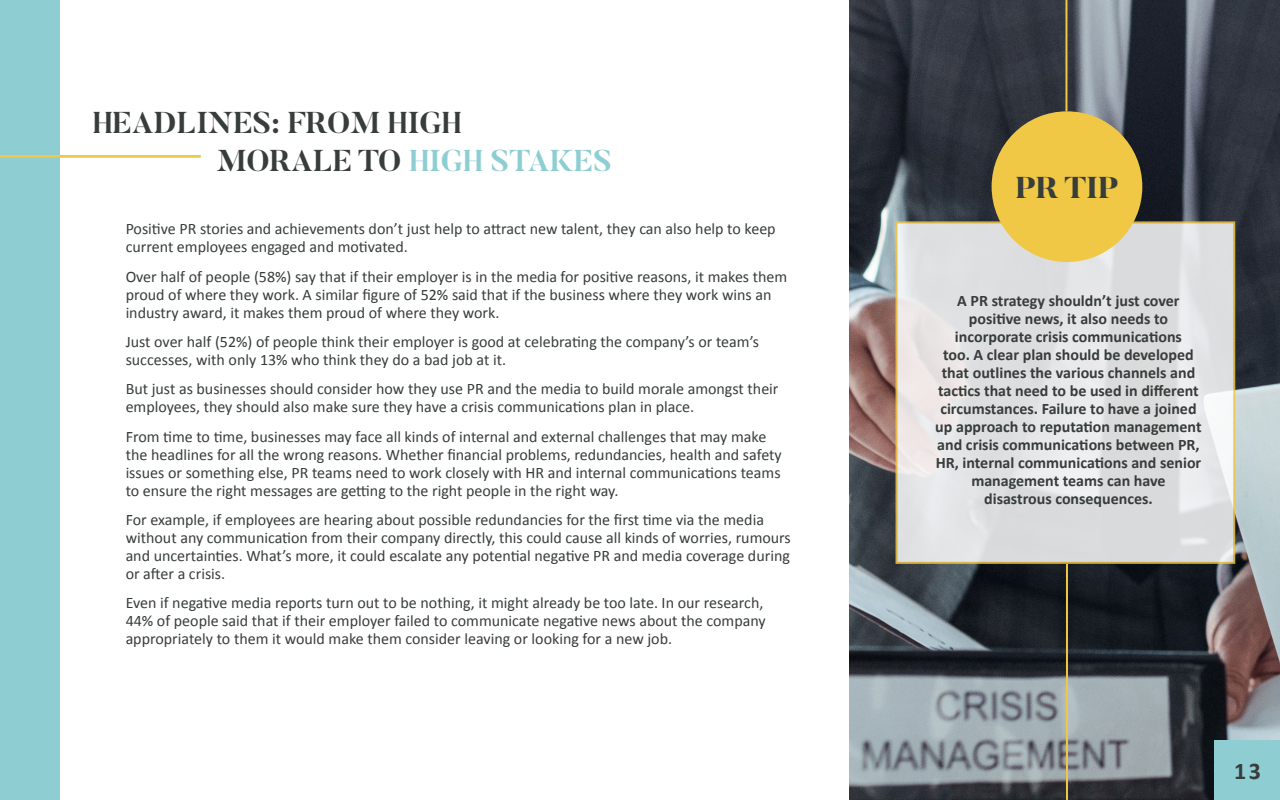
<style>
.page{position:relative;width:1280px;height:800px;background:#fff}
.page>*{position:absolute;margin:0;border:0;box-sizing:border-box;transform-origin:0 0}
.t1{font:700 30px/38px "Butler";color:#373d3a}
.t2{font:800 30px "Butler";color:#373d3a}
.t3{font:700 24px "Calibri";color:#373d3a}
.t4{font:16px/18px "Calibri";color:#373d3a}
.t5{font:700 16px/18px "Calibri";color:#373d3a;text-align:center}
.s1{color:#8eced3}
</style>
<div class="page">
<div style="left:0;top:0;width:60px;height:800px;background:#8eced3"></div>
<hr style="left:0;top:155px;width:201px;height:2px;background:#f1c846">
<img style="left:849px;top:0;width:431px;height:800px">
<hr style="left:1066px;top:564px;width:2px;height:236px;background:#f1c846">
<svg style="left:896px;top:221px;width:339px;height:343px;fill:#dedfe0"></svg>
<div style="left:993px;top:113px;width:148px;height:148px;background:#f1c846;border-radius:50%"></div>
<div style="left:992px;top:111px;width:150px;height:151px;border:3px solid #f1c846;border-radius:50%"></div>
<hr style="left:1065px;top:0;width:2px;height:111px;background:#f1c846">
<div style="left:1215px;top:740px;width:65px;height:60px;background:#8eced3"></div>
<h1 class="t1" style="left:217px;top:104px;width:397px;text-indent:-124px">HEADLINES: FROM HIGH<br>MORALE TO <span class="s1">HIGH STAKES</span></h1>
<p class="t4" style="left:126px;top:219px;width:652px">Positive PR stories and achievements don’t just help to attract new talent, they can also help to keep current employees engaged and motivated.</p>
<p class="t4" style="left:126px;top:267px;width:663px">Over half of people (58%) say that if their employer is in the media for positive reasons, it makes them proud of where they work. A similar figure of 52% said that if the business where they work wins an industry award, it makes them proud of where they work.</p>
<p class="t4" style="left:126px;top:332px;width:635px">Just over half (52%) of people think their employer is good at celebrating the company’s or team’s successes, with only 13% who think they do a bad job at it.</p>
<p class="t4" style="left:126px;top:380px;width:654px">But just as businesses should consider how they use PR and the media to build morale amongst their employees, they should also make sure they have a crisis communications plan in place.</p>
<p class="t4" style="left:126px;top:427px;width:658px">From time to time, businesses may face all kinds of internal and external challenges that may make the headlines for all the wrong reasons. Whether financial problems, redundancies, health and safety issues or something else, PR teams need to work closely with HR and internal communications teams to ensure the right messages are getting to the right people in the right way.</p>
<p class="t4" style="left:126px;top:510px;width:667px">For example, if employees are hearing about possible redundancies for the first time via the media without any communication from their company directly, this could cause all kinds of worries, rumours and uncertainties. What’s more, it could escalate any potential negative PR and media coverage during or after a crisis.</p>
<p class="t4" style="left:126px;top:594px;width:642px">Even if negative media reports turn out to be nothing, it might already be too late. In our research,<br>44% of people said that if their employer failed to communicate negative news about the company appropriately to them it would make them consider leaving or looking for a new job.</p>
<h1 class="t2" style="left:1016px;top:168px;width:104px">PR TIP</h1>
<p class="t5" style="left:935px;top:291px;width:268px">A PR strategy shouldn’t just cover positive news, it also needs to incorporate crisis communications<br>too. A clear plan should be developed that outlines the various channels and tactics that need to be used in different circumstances. Failure to have a joined up approach to reputation management and crisis communications between PR, HR, internal communications and senior management teams can have<br>disastrous consequences.</p>
<h2 class="t3" style="left:1234px;top:754px;width:28px">05</h2>
<h2 class="t3" style="left:1234px;top:754px;width:28px">13</h2>
</div>
